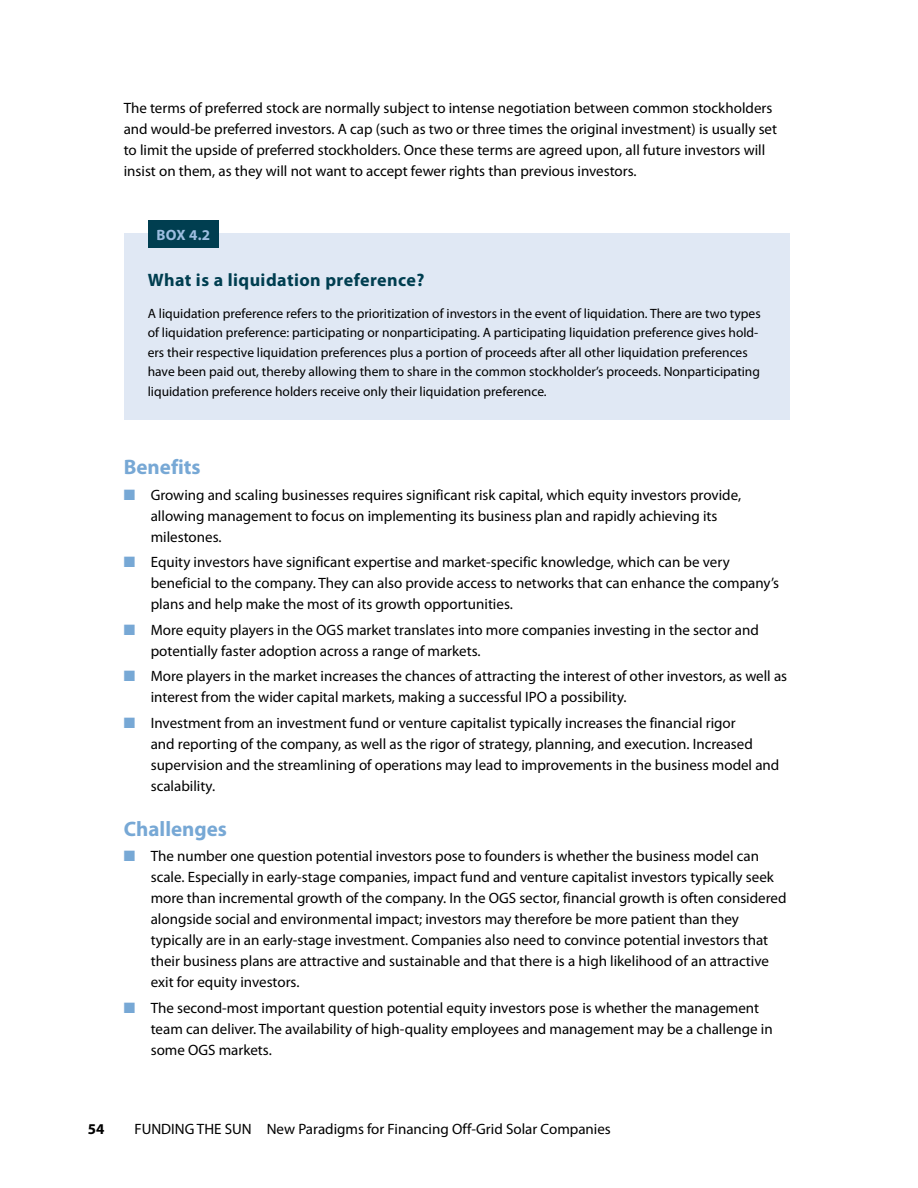
<style>
.page{position:relative;width:918px;height:1188px;background:#fff}
.page>*{position:absolute;margin:0;border:0;box-sizing:border-box;transform-origin:0 0}
.t1{font:700 21px "Myriad Pro";color:#77a8d5}
.t2{font:700 18px "Myriad Pro";letter-spacing:.025em;color:#003e50}
.t3{font:15px/21px "Myriad Pro";color:#000}
.t4{font:700 15px "Myriad Pro";color:#9dbde0}
.t5{font:700 15px "Myriad Pro";color:#000}
.t6{font:13.5px/19.5px "Myriad Pro";color:#000}
.s1{color:#77a8d5}
</style>
<div class="page">
<div style="left:124px;top:234px;width:666px;height:186px;background:#e0e8f4"></div>
<div style="left:148px;top:220px;width:70px;height:27px;background:#003e50"></div>
<p class="t3" style="left:124px;top:97px;width:655px">The terms of preferred stock are normally subject to intense negotiation between common stockholders and would-be preferred investors. A cap (such as two or three times the original investment) is usually set to limit the upside of preferred stockholders. Once these terms are agreed upon, all future investors will insist on them, as they will not want to accept fewer rights than previous investors.</p>
<p class="t4" style="left:156px;top:226px;width:55px">BOX 4.2</p>
<p class="t2" style="left:148px;top:270px;width:278px">What is a liquidation preference?</p>
<p class="t6" style="left:148px;top:304px;width:614px">A liquidation preference refers to the prioritization of investors in the event of liquidation. There are two types of liquidation preference: participating or nonparticipating. A participating liquidation preference gives hold&shy;ers their respective liquidation preferences plus a portion of proceeds after all other liquidation preferences have been paid out, thereby allowing them to share in the common stockholder’s proceeds. Nonparticipating liquidation preference holders receive only their liquidation preference.</p>
<h1 class="t1" style="left:124px;top:456px;width:79px">Benefits</h1>
<p class="t3" style="left:151px;top:485px;width:592px;text-indent:-27px"><span class="s1">■</span> Growing and scaling businesses requires significant risk capital, which equity investors provide, allowing management to focus on implementing its business plan and rapidly achieving its milestones.</p>
<p class="t3" style="left:151px;top:552px;width:630px;text-indent:-27px"><span class="s1">■</span> Equity investors have significant expertise and market-specific knowledge, which can be very beneficial to the company. They can also provide access to networks that can enhance the company’s plans and help make the most of its growth opportunities.</p>
<p class="t3" style="left:151px;top:620px;width:610px;text-indent:-27px"><span class="s1">■</span> More equity players in the OGS market translates into more companies investing in the sector and potentially faster adoption across a range of markets.</p>
<p class="t3" style="left:151px;top:666px;width:638px;text-indent:-27px"><span class="s1">■</span> More players in the market increases the chances of attracting the interest of other investors, as well as interest from the wider capital markets, making a successful IPO a possibility.</p>
<p class="t3" style="left:151px;top:713px;width:630px;text-indent:-27px"><span class="s1">■</span> Investment from an investment fund or venture capitalist typically increases the financial rigor<br>and reporting of the company, as well as the rigor of strategy, planning, and execution. Increased supervision and the streamlining of operations may lead to improvements in the business model and scalability.</p>
<h1 class="t1" style="left:124px;top:817px;width:105px">Challenges</h1>
<p class="t3" style="left:151px;top:846px;width:637px;text-indent:-27px"><span class="s1">■</span> The number one question potential investors pose to founders is whether the business model can scale. Especially in early-stage companies, impact fund and venture capitalist investors typically seek more than incremental growth of the company. In the OGS sector, financial growth is often considered alongside social and environmental impact; investors may therefore be more patient than they typically are in an early-stage investment. Companies also need to convince potential investors that their business plans are attractive and sustainable and that there is a high likelihood of an attractive exit for equity investors.</p>
<p class="t3" style="left:151px;top:998px;width:624px;text-indent:-27px"><span class="s1">■</span> The second-most important question potential equity investors pose is whether the management team can deliver. The availability of high-quality employees and management may be a challenge in some OGS markets.</p>
<p class="t5" style="left:88px;top:1121px;width:18px">54</p>
<p class="t3" style="left:134px;top:1119px;width:478px">FUNDING THE SUN New Paradigms for Financing Off-Grid Solar Companies</p>
</div>
